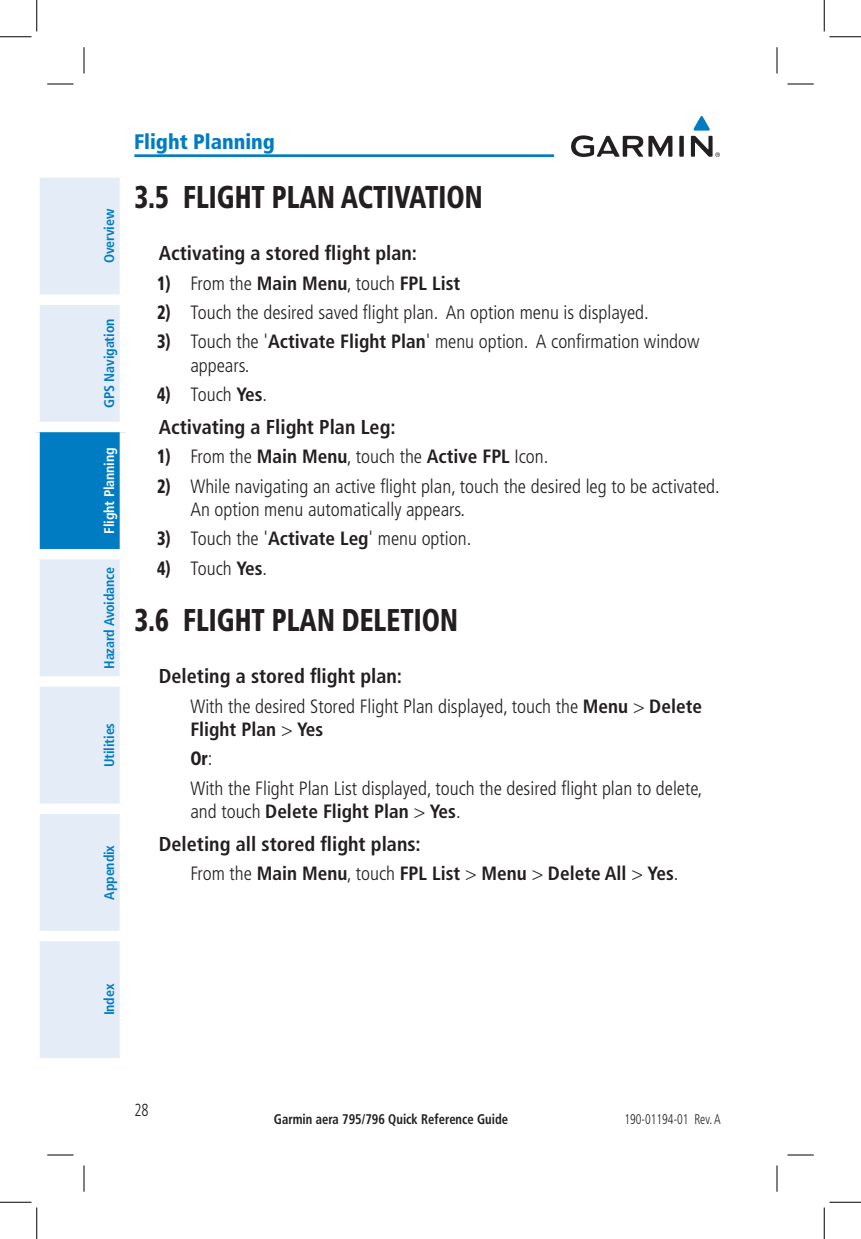
<style>
.page{position:relative;width:861px;height:1239px;background:#fff}
.page>*{position:absolute;margin:0;border:0;box-sizing:border-box;transform-origin:0 0}
.t1{font:900 condensed 31.5px "Frutiger";color:#231f20;scale:.85 1}
.t2{font:900 condensed 21px "Frutiger";color:#007cc2}
.t3{font:700 condensed 20.12px "Frutiger";color:#231f20}
.t4{font:300 condensed 19.25px/23.1px "Frutiger";color:#231f20}
.t5{font:700 condensed 19.25px "Frutiger";color:#231f20}
.t6{font:300 condensed 17.5px "Frutiger";color:#231f20;scale:.85 1}
.t7{font:700 condensed 14px "Frutiger";letter-spacing:-.01em;color:#007cc2}
.t8{font:700 condensed 14px "Frutiger";color:#231f20;scale:.9 1}
.t9{font:300 condensed 14px "Frutiger";color:#231f20;scale:.85 1}
.t10{font:700 condensed 14px "Frutiger";letter-spacing:-.01em;color:#fff}
.s1{font-weight:900}
.s2{font-weight:300}
.s3{font-weight:700}
</style>
<div class="page">
<div style="left:40px;top:178px;width:80px;height:880px;background:#e4ecf7"></div>
<div style="left:37px;top:427px;width:88px;height:127px;background:#007cc2"></div>
<div style="left:37px;top:294px;width:93px;height:11px;background:#fff"></div>
<div style="left:37px;top:422px;width:93px;height:10px;background:#fff"></div>
<hr style="left:37px;top:432px;width:3px;height:117px;background:#fff">
<div style="left:120px;top:432px;width:10px;height:117px;background:#fff"></div>
<div style="left:37px;top:549px;width:93px;height:10px;background:#fff"></div>
<div style="left:37px;top:676px;width:93px;height:11px;background:#fff"></div>
<div style="left:37px;top:803px;width:93px;height:11px;background:#fff"></div>
<div style="left:37px;top:931px;width:93px;height:10px;background:#fff"></div>
<svg style="left:571px;top:116px;width:149px;height:41px"></svg>
<hr style="left:134px;top:154px;width:420px;height:3px;background:#007cc2">
<svg style="left:47px;top:84px;width:27px;height:1px"></svg>
<svg style="left:788px;top:84px;width:26px;height:1px"></svg>
<svg style="left:47px;top:1155px;width:27px;height:1px"></svg>
<svg style="left:788px;top:1155px;width:26px;height:1px"></svg>
<svg style="left:84px;top:47px;width:1px;height:27px"></svg>
<svg style="left:84px;top:1166px;width:1px;height:26px"></svg>
<svg style="left:777px;top:47px;width:1px;height:27px"></svg>
<svg style="left:777px;top:1166px;width:1px;height:26px"></svg>
<hr style="left:0;top:36px;width:32px;height:1px;background:#000">
<hr style="left:830px;top:36px;width:31px;height:1px;background:#000">
<hr style="left:0;top:1202px;width:32px;height:1px;background:#000">
<hr style="left:830px;top:1202px;width:31px;height:1px;background:#000">
<hr style="left:36px;top:0;width:1px;height:32px;background:#000">
<hr style="left:36px;top:1208px;width:1px;height:31px;background:#000">
<hr style="left:824px;top:0;width:1px;height:32px;background:#000">
<hr style="left:824px;top:1208px;width:1px;height:31px;background:#000">
<p class="t7" style="left:101px;top:263px;width:56px;rotate:-90deg">Overview</p>
<p class="t7" style="left:101px;top:408px;width:91px;rotate:-90deg">GPS Navigation</p>
<p class="t10" style="left:101px;top:534px;width:88px;rotate:-90deg">Flight Planning</p>
<p class="t7" style="left:101px;top:669px;width:104px;rotate:-90deg">Hazard Avoidance</p>
<p class="t7" style="left:101px;top:767px;width:46px;rotate:-90deg">Utilities</p>
<p class="t7" style="left:101px;top:900px;width:56px;rotate:-90deg">Appendix</p>
<p class="t2" style="left:134px;top:130px;width:142px">FLIGHT PLANNING</p>
<h1 class="t1" style="left:134px;top:179px;width:388px">3.5 FLIGHT PLAN ACTIVATION</h1>
<p class="t3" style="left:159px;top:241px;width:260px">Activating a stored flight plan:</p>
<p class="t5" style="left:157px;top:272px;width:305px"><span class="s1">1)</span> <span class="s2">From the</span> Main Menu<span class="s2">, touch</span> FPL List</p>
<p class="t4" style="left:157px;top:301px;width:493px"><span class="s1">2)</span> Touch the desired saved flight plan. An option menu is displayed.</p>
<p class="t4" style="left:190px;top:331px;width:511px;text-indent:-33px"><span class="s1">3)</span> Touch the '<span class="s3">Activate Flight Plan</span>' menu option. A confirmation window appears.</p>
<p class="t4" style="left:157px;top:383px;width:112px"><span class="s1">4)</span> Touch <span class="s3">Yes</span>.</p>
<p class="t3" style="left:159px;top:415px;width:238px">Activating a Flight Plan Leg:</p>
<p class="t4" style="left:157px;top:445px;width:393px"><span class="s1">1)</span> From the <span class="s3">Main Menu</span>, touch the <span class="s3">Active FPL</span> Icon.</p>
<p class="t4" style="left:190px;top:475px;width:531px;text-indent:-33px"><span class="s1">2)</span> While navigating an active flight plan, touch the desired leg to be activated.<br>An option menu automatically appears.</p>
<p class="t4" style="left:157px;top:527px;width:316px"><span class="s1">3)</span> Touch the '<span class="s3">Activate Leg</span>' menu option.</p>
<p class="t4" style="left:157px;top:557px;width:112px"><span class="s1">4)</span> Touch <span class="s3">Yes</span>.</p>
<h1 class="t1" style="left:134px;top:601px;width:359px">3.6 FLIGHT PLAN DELETION</h1>
<p class="t3" style="left:159px;top:664px;width:245px">Deleting a stored flight plan:</p>
<p class="t4" style="left:190px;top:695px;width:513px">With the desired Stored Flight Plan displayed, touch the <span class="s3">Menu</span> &gt; <span class="s3">Delete<br>Flight Plan</span> &gt; <span class="s3">Yes</span></p>
<p class="t4" style="left:190px;top:744px;width:514px;line-height:29.4px"><span class="s1">OR</span>:<br>With the Flight Plan List displayed, touch the desired flight plan to delete,</p>
<p class="t5" style="left:190px;top:800px;width:272px"><span class="s2">and touch</span> Delete Flight Plan <span class="s2">&gt;</span> Yes<span class="s2">.</span></p>
<p class="t3" style="left:159px;top:832px;width:263px">Deleting all stored flight plans:</p>
<p class="t5" style="left:190px;top:862px;width:490px"><span class="s2">From the</span> Main Menu<span class="s2">, touch</span> FPL List <span class="s2">&gt;</span> Menu <span class="s2">&gt;</span> Delete All <span class="s2">&gt;</span> Yes<span class="s2">.</span></p>
<p class="t7" style="left:101px;top:1015px;width:33px;rotate:-90deg">Index</p>
<p class="t6" style="left:134px;top:1100px;width:18px">28</p>
<p class="t8" style="left:274px;top:1110px;width:262px">Garmin aera 795/796 Quick Reference Guide</p>
<p class="t9" style="left:624px;top:1111px;width:115px">190-01194-01 Rev. A</p>
</div>
